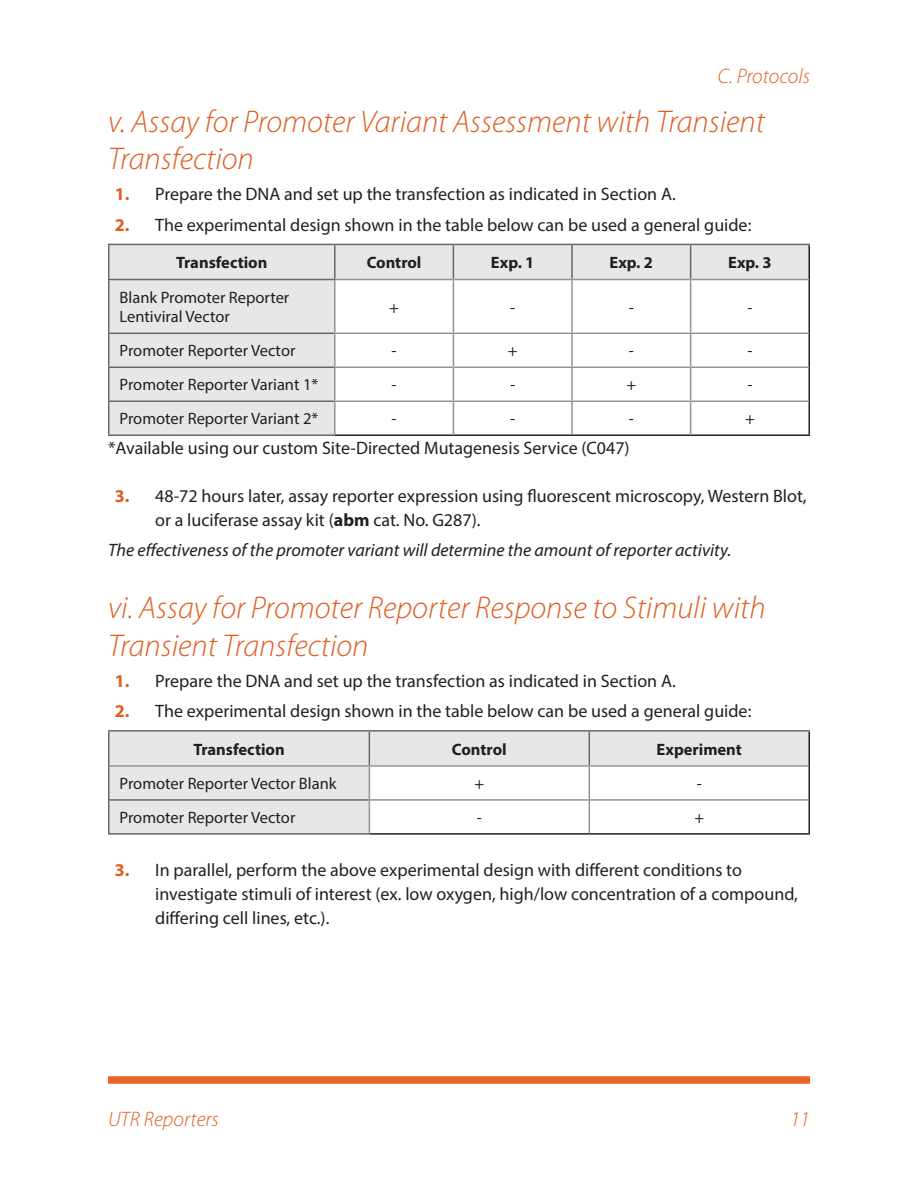
<style>
.page{position:relative;width:918px;height:1188px;background:#fff}
.page>*{position:absolute;margin:0;border:0;box-sizing:border-box;transform-origin:0 0}
.t1{font:italic 300 31.5px/37.8px "Myriad Pro";color:#e05d22}
.t2{font:italic 300 21px "Myriad Pro";color:#e05d22}
.t3{font:18px/24px "Myriad Pro";color:#231f20}
.t4{font:italic 18px "Myriad Pro";color:#231f20}
.t5{font:16.5px/19.8px "Myriad Pro";color:#231f20}
.t6{font:700 16.5px "Myriad Pro";color:#231f20}
.s1{font-weight:700;color:#e05d22}
.s2{font-weight:700}
</style>
<div class="page">
<div style="left:108px;top:1076px;width:702px;height:8px;background:#ec6125"></div>
<svg style="left:110px;top:245px;width:698px;height:189px"></svg>
<hr style="left:108px;top:245px;width:2px;height:34px;background:#676767">
<hr style="left:334px;top:245px;width:2px;height:34px;background:#676767">
<hr style="left:453px;top:245px;width:1px;height:34px;background:#676767">
<hr style="left:571px;top:245px;width:2px;height:34px;background:#676767">
<hr style="left:690px;top:245px;width:1px;height:34px;background:#676767">
<hr style="left:108px;top:280px;width:2px;height:53px;background:#676767">
<hr style="left:108px;top:334px;width:2px;height:33px;background:#676767">
<hr style="left:108px;top:368px;width:2px;height:32px;background:#676767">
<hr style="left:108px;top:402px;width:2px;height:32px;background:#676767">
<hr style="left:808px;top:245px;width:2px;height:35px;background:#231f20">
<hr style="left:808px;top:280px;width:2px;height:53px;background:#231f20">
<hr style="left:808px;top:333px;width:2px;height:34px;background:#231f20">
<hr style="left:808px;top:367px;width:2px;height:34px;background:#231f20">
<hr style="left:808px;top:401px;width:2px;height:33px;background:#231f20">
<hr style="left:335px;top:434px;width:118px;height:2px;background:#231f20">
<hr style="left:453px;top:434px;width:119px;height:2px;background:#231f20">
<hr style="left:572px;top:434px;width:119px;height:2px;background:#231f20">
<hr style="left:691px;top:434px;width:119px;height:2px;background:#231f20">
<hr style="left:336px;top:279px;width:117px;height:1px;background:#949494">
<hr style="left:334px;top:280px;width:2px;height:53px;background:#949494">
<hr style="left:453px;top:279px;width:119px;height:1px;background:#949494">
<hr style="left:453px;top:280px;width:1px;height:53px;background:#949494">
<hr style="left:572px;top:279px;width:119px;height:1px;background:#949494">
<hr style="left:571px;top:280px;width:2px;height:53px;background:#949494">
<hr style="left:691px;top:279px;width:117px;height:1px;background:#949494">
<hr style="left:690px;top:280px;width:1px;height:53px;background:#949494">
<hr style="left:334px;top:333px;width:119px;height:1px;background:#949494">
<hr style="left:334px;top:334px;width:2px;height:33px;background:#949494">
<hr style="left:453px;top:333px;width:119px;height:1px;background:#949494">
<hr style="left:453px;top:334px;width:1px;height:33px;background:#949494">
<hr style="left:572px;top:333px;width:119px;height:1px;background:#949494">
<hr style="left:571px;top:334px;width:2px;height:33px;background:#949494">
<hr style="left:691px;top:333px;width:117px;height:1px;background:#949494">
<hr style="left:690px;top:334px;width:1px;height:33px;background:#949494">
<hr style="left:334px;top:367px;width:119px;height:1px;background:#949494">
<hr style="left:334px;top:368px;width:2px;height:32px;background:#949494">
<hr style="left:453px;top:367px;width:119px;height:1px;background:#949494">
<hr style="left:453px;top:368px;width:1px;height:32px;background:#949494">
<hr style="left:572px;top:367px;width:119px;height:1px;background:#949494">
<hr style="left:571px;top:368px;width:2px;height:32px;background:#949494">
<hr style="left:691px;top:367px;width:117px;height:1px;background:#949494">
<hr style="left:690px;top:368px;width:1px;height:32px;background:#949494">
<hr style="left:334px;top:400px;width:119px;height:2px;background:#949494">
<hr style="left:334px;top:402px;width:2px;height:32px;background:#949494">
<hr style="left:453px;top:400px;width:119px;height:2px;background:#949494">
<hr style="left:453px;top:402px;width:1px;height:32px;background:#949494">
<hr style="left:572px;top:400px;width:119px;height:2px;background:#949494">
<hr style="left:571px;top:402px;width:2px;height:32px;background:#949494">
<hr style="left:691px;top:400px;width:117px;height:2px;background:#949494">
<hr style="left:690px;top:402px;width:1px;height:32px;background:#949494">
<hr style="left:108px;top:244px;width:227px;height:1px;background:#676767">
<hr style="left:335px;top:244px;width:118px;height:1px;background:#676767">
<hr style="left:453px;top:244px;width:119px;height:1px;background:#676767">
<hr style="left:572px;top:244px;width:119px;height:1px;background:#676767">
<hr style="left:691px;top:244px;width:119px;height:1px;background:#676767">
<hr style="left:108px;top:279px;width:228px;height:1px;background:#676767">
<hr style="left:108px;top:333px;width:226px;height:1px;background:#676767">
<hr style="left:108px;top:367px;width:226px;height:1px;background:#676767">
<hr style="left:108px;top:400px;width:226px;height:2px;background:#676767">
<hr style="left:108px;top:434px;width:227px;height:2px;background:#676767">
<svg style="left:110px;top:732px;width:698px;height:101px;fill:#e6e8e8"></svg>
<hr style="left:108px;top:732px;width:2px;height:34px;background:#676767">
<hr style="left:369px;top:732px;width:1px;height:33px;background:#676767">
<hr style="left:589px;top:732px;width:1px;height:33px;background:#676767">
<hr style="left:108px;top:766px;width:2px;height:33px;background:#676767">
<hr style="left:108px;top:801px;width:2px;height:32px;background:#676767">
<hr style="left:808px;top:732px;width:2px;height:34px;background:#231f20">
<hr style="left:808px;top:766px;width:2px;height:34px;background:#231f20">
<hr style="left:808px;top:800px;width:2px;height:33px;background:#231f20">
<hr style="left:369px;top:833px;width:220px;height:2px;background:#231f20">
<hr style="left:589px;top:833px;width:221px;height:2px;background:#231f20">
<hr style="left:110px;top:765px;width:259px;height:2px;background:#949494">
<hr style="left:369px;top:765px;width:220px;height:2px;background:#949494">
<hr style="left:369px;top:767px;width:1px;height:32px;background:#949494">
<hr style="left:589px;top:765px;width:219px;height:2px;background:#949494">
<hr style="left:589px;top:767px;width:1px;height:32px;background:#949494">
<hr style="left:369px;top:799px;width:220px;height:2px;background:#949494">
<hr style="left:369px;top:801px;width:1px;height:32px;background:#949494">
<hr style="left:589px;top:799px;width:219px;height:2px;background:#949494">
<hr style="left:589px;top:801px;width:1px;height:32px;background:#949494">
<hr style="left:108px;top:730px;width:261px;height:2px;background:#676767">
<hr style="left:369px;top:730px;width:220px;height:2px;background:#676767">
<hr style="left:589px;top:730px;width:221px;height:2px;background:#676767">
<hr style="left:108px;top:799px;width:261px;height:2px;background:#676767">
<hr style="left:108px;top:833px;width:261px;height:2px;background:#676767">
<p class="t2" style="left:718px;top:64px;width:94px">C. Protocols</p>
<h1 class="t1" style="left:108px;top:102px;width:659px">v. Assay for Promoter Variant Assessment with Transient<br>Transfection</h1>
<p class="t3" style="left:115px;top:182px;width:563px"><span class="s1">1.</span> Prepare the DNA and set up the transfection as indicated in Section A.</p>
<p class="t3" style="left:115px;top:213px;width:638px"><span class="s1">2.</span> The experimental design shown in the table below can be used a general guide:</p>
<p class="t6" style="left:176px;top:252px;width:93px">Transfection</p>
<p class="t6" style="left:367px;top:252px;width:56px">Control</p>
<p class="t6" style="left:491px;top:252px;width:45px">Exp. 1</p>
<p class="t6" style="left:610px;top:252px;width:45px">Exp. 2</p>
<p class="t6" style="left:728px;top:252px;width:45px">Exp. 3</p>
<p class="t5" style="left:120px;top:287px;width:171px">Blank Promoter Reporter<br>Lentiviral Vector</p>
<p class="t5" style="left:389px;top:297px;width:11px">+</p>
<p class="t5" style="left:510px;top:297px;width:7px">-</p>
<p class="t5" style="left:629px;top:297px;width:7px">-</p>
<p class="t5" style="left:747px;top:297px;width:7px">-</p>
<p class="t5" style="left:120px;top:341px;width:177px">Promoter Reporter Vector</p>
<p class="t5" style="left:392px;top:341px;width:7px">-</p>
<p class="t5" style="left:508px;top:341px;width:11px">+</p>
<p class="t5" style="left:629px;top:341px;width:7px">-</p>
<p class="t5" style="left:747px;top:341px;width:7px">-</p>
<p class="t5" style="left:120px;top:375px;width:200px">Promoter Reporter Variant 1*</p>
<p class="t5" style="left:392px;top:375px;width:7px">-</p>
<p class="t5" style="left:510px;top:375px;width:7px">-</p>
<p class="t5" style="left:626px;top:375px;width:11px">+</p>
<p class="t5" style="left:747px;top:375px;width:7px">-</p>
<p class="t5" style="left:120px;top:409px;width:200px">Promoter Reporter Variant 2*</p>
<p class="t5" style="left:392px;top:409px;width:7px">-</p>
<p class="t5" style="left:510px;top:409px;width:7px">-</p>
<p class="t5" style="left:629px;top:409px;width:7px">-</p>
<p class="t5" style="left:745px;top:409px;width:11px">+</p>
<p class="t3" style="left:108px;top:436px;width:523px">*Available using our custom Site-Directed Mutagenesis Service (C047)</p>
<p class="t3" style="left:155px;top:483px;width:653px;text-indent:-40px"><span class="s1">3.</span> 48-72 hours later, assay reporter expression using fluorescent microscopy, Western Blot, or a luciferase assay kit (<span class="s2">abm</span> cat. No. G287).</p>
<p class="t4" style="left:108px;top:539px;width:625px">The effectiveness of the promoter variant will determine the amount of reporter activity.</p>
<h1 class="t1" style="left:108px;top:588px;width:659px">vi. Assay for Promoter Reporter Response to Stimuli with<br>Transient Transfection</h1>
<p class="t3" style="left:115px;top:668px;width:563px"><span class="s1">1.</span> Prepare the DNA and set up the transfection as indicated in Section A.</p>
<p class="t3" style="left:115px;top:699px;width:638px"><span class="s1">2.</span> The experimental design shown in the table below can be used a general guide:</p>
<p class="t6" style="left:193px;top:738px;width:93px">Transfection</p>
<p class="t6" style="left:452px;top:738px;width:56px">Control</p>
<p class="t6" style="left:657px;top:738px;width:87px">Experiment</p>
<p class="t5" style="left:120px;top:773px;width:219px">Promoter Reporter Vector Blank</p>
<p class="t5" style="left:474px;top:773px;width:11px">+</p>
<p class="t5" style="left:697px;top:773px;width:7px">-</p>
<p class="t5" style="left:120px;top:807px;width:177px">Promoter Reporter Vector</p>
<p class="t5" style="left:477px;top:807px;width:7px">-</p>
<p class="t5" style="left:694px;top:807px;width:11px">+</p>
<p class="t3" style="left:155px;top:858px;width:644px;text-indent:-40px"><span class="s1">3.</span> In parallel, perform the above experimental design with different conditions to investigate stimuli of interest (ex. low oxygen, high/low concentration of a compound, differing cell lines, etc.).</p>
<p class="t2" style="left:108px;top:1106px;width:112px">UTR Reporters</p>
<p class="t2" style="left:791px;top:1106px;width:21px">11</p>
</div>
